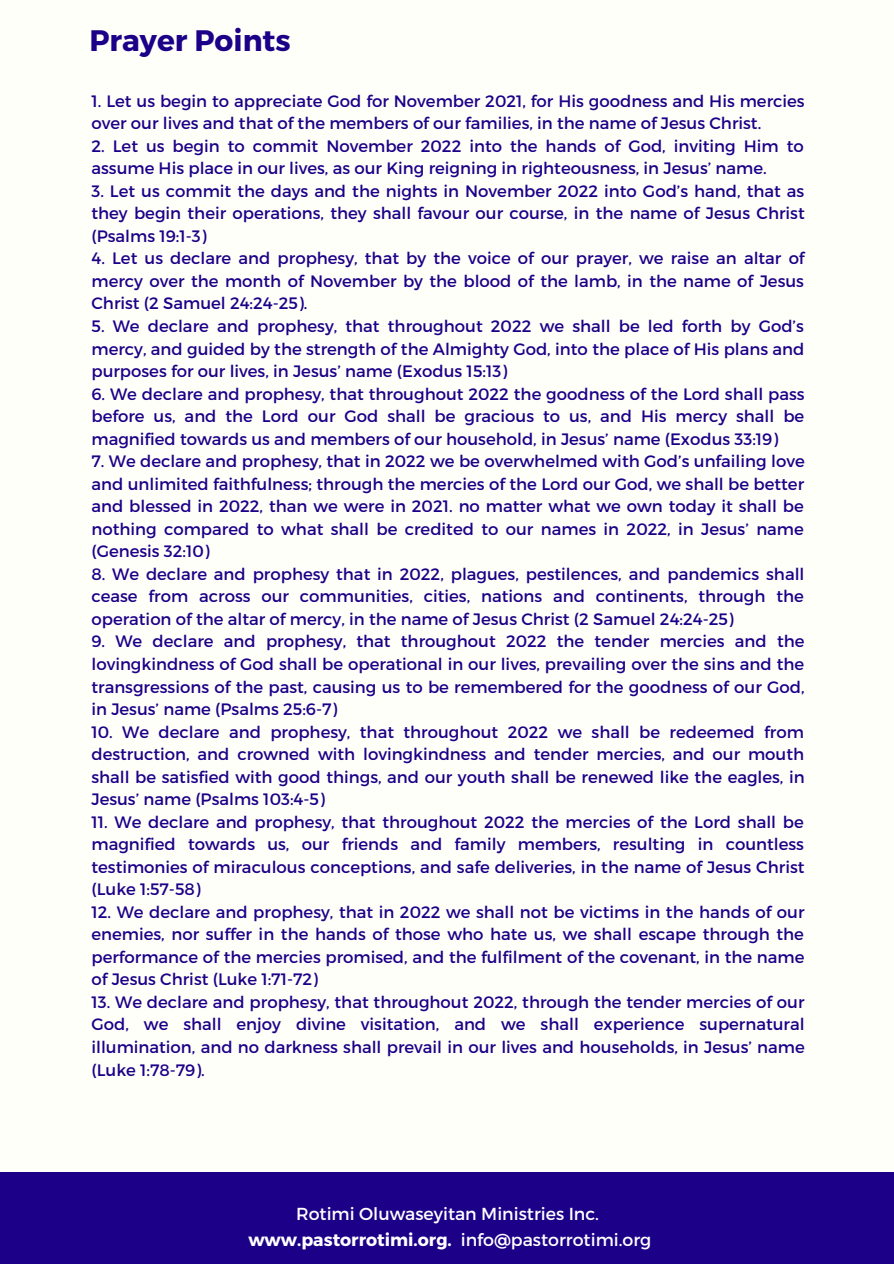
<style>
.page{position:relative;width:894px;height:1264px;background:#fff}
.page>*{position:absolute;margin:0;border:0;box-sizing:border-box;transform-origin:0 0}
.t1{font:700 29.55px "Montserrat";color:#1c0188}
.t2{font:700 17.4px "Montserrat";color:#fff}
.t3{font:17.4px "Montserrat";color:#fff}
.t4{font:16.5px/22.5px "Montserrat";color:#1c0188;text-align:justify}
.s1{font-weight:400}
</style>
<div class="page">
<div style="left:0;top:0;width:893px;height:1263px;background:#fffff9"></div>
<div style="left:0;top:1171px;width:893px;height:92px;background:#1c0188"></div>
<p class="t1" style="left:89px;top:21px;width:203px">Prayer Points</p>
<p class="t4" style="left:91px;top:89px;width:714px">1. Let us begin to appreciate God for November 2021, for His goodness and His mercies over our lives and that of the members of our families, in the name of Jesus Christ.</p>
<p class="t4" style="left:91px;top:134px;width:713px">2. Let us begin to commit November 2022 into the hands of God, inviting Him to assume His place in our lives, as our King reigning in righteousness, in Jesus’ name.</p>
<p class="t4" style="left:91px;top:179px;width:714px">3. Let us commit the days and the nights in November 2022 into God’s hand, that as they begin their operations, they shall favour our course, in the name of Jesus Christ (Psalms 19:1-3)</p>
<p class="t4" style="left:91px;top:246px;width:714px">4. Let us declare and prophesy, that by the voice of our prayer, we raise an altar of mercy over the month of November by the blood of the lamb, in the name of Jesus Christ (2 Samuel 24:24-25).</p>
<p class="t4" style="left:91px;top:314px;width:714px">5. We declare and prophesy, that throughout 2022 we shall be led forth by God’s mercy, and guided by the strength of the Almighty God, into the place of His plans and purposes for our lives, in Jesus’ name (Exodus 15:13)</p>
<p class="t4" style="left:91px;top:381px;width:714px">6. We declare and prophesy, that throughout 2022 the goodness of the Lord shall pass before us, and the Lord our God shall be gracious to us, and His mercy shall be magnified towards us and members of our household, in Jesus’ name (Exodus 33:19)</p>
<p class="t4" style="left:91px;top:449px;width:714px">7. We declare and prophesy, that in 2022 we be overwhelmed with God’s unfailing love and unlimited faithfulness; through the mercies of the Lord our God, we shall be better and blessed in 2022, than we were in 2021. no matter what we own today it shall be nothing compared to what shall be credited to our names in 2022, in Jesus’ name (Genesis 32:10)</p>
<p class="t4" style="left:91px;top:562px;width:714px">8. We declare and prophesy that in 2022, plagues, pestilences, and pandemics shall cease from across our communities, cities, nations and continents, through the operation of the altar of mercy, in the name of Jesus Christ (2 Samuel 24:24-25)</p>
<p class="t4" style="left:91px;top:629px;width:714px">9. We declare and prophesy, that throughout 2022 the tender mercies and the lovingkindness of God shall be operational in our lives, prevailing over the sins and the transgressions of the past, causing us to be remembered for the goodness of our God, in Jesus’ name (Psalms 25:6-7)</p>
<p class="t4" style="left:91px;top:719px;width:714px">10. We declare and prophesy, that throughout 2022 we shall be redeemed from destruction, and crowned with lovingkindness and tender mercies, and our mouth shall be satisfied with good things, and our youth shall be renewed like the eagles, in Jesus’ name (Psalms 103:4-5)</p>
<p class="t4" style="left:91px;top:809px;width:714px">11. We declare and prophesy, that throughout 2022 the mercies of the Lord shall be magnified towards us, our friends and family members, resulting in countless testimonies of miraculous conceptions, and safe deliveries, in the name of Jesus Christ (Luke 1:57-58)</p>
<p class="t4" style="left:91px;top:899px;width:714px">12. We declare and prophesy, that in 2022 we shall not be victims in the hands of our enemies, nor suffer in the hands of those who hate us, we shall escape through the performance of the mercies promised, and the fulfilment of the covenant, in the name of Jesus Christ (Luke 1:71-72)</p>
<p class="t4" style="left:91px;top:989px;width:714px">13. We declare and prophesy, that throughout 2022, through the tender mercies of our God, we shall enjoy divine visitation, and we shall experience supernatural illumination, and no darkness shall prevail in our lives and households, in Jesus’ name (Luke 1:78-79).</p>
<p class="t3" style="left:296px;top:1202px;width:304px">Rotimi Oluwaseyitan Ministries Inc.</p>
<p class="t2" style="left:248px;top:1228px;width:404px">www.pastorrotimi.org. <span class="s1">info@pastorrotimi.org</span></p>
</div>
